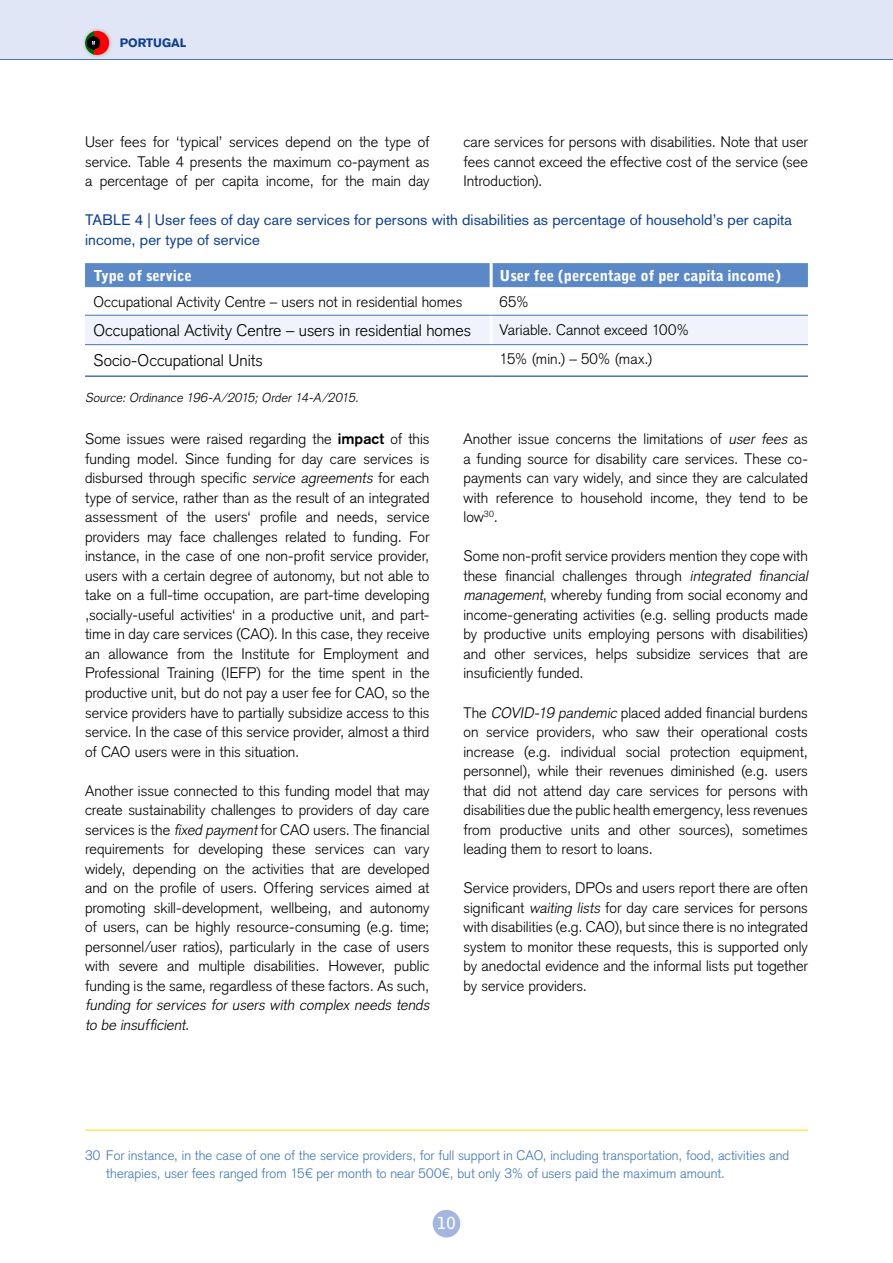
<style>
.page{position:relative;width:893px;height:1263px;background:#fff}
.page>*{position:absolute;margin:0;border:0;box-sizing:border-box;transform-origin:0 0}
.table_text{font:300 16.5px "Basic Commercial LT";color:#000}
.t1{font:700 16.5px "Bell Gothic";color:#fff}
.body_txt{font:300 15px/19.5px "Basic Commercial LT";letter-spacing:.005em;color:#000;text-align:justify}
.t2{font:15px/19.5px "Basic Commercial LT";letter-spacing:.005em;color:#0f4190}
.table_text-2{font:300 15px "Basic Commercial LT";letter-spacing:.005em;color:#000}
.table_title{font:900 15px "Bell Gothic";letter-spacing:-.01em;color:#fff}
.footnotes{font:300 13.5px/17.5px "Basic Commercial LT";letter-spacing:.01em;color:#4277b5}
.Figure_source{font:italic 300 12.75px "Basic Commercial LT";color:#000}
.t3{font:900 12px "Basic Commercial LT Com";color:#0f4190}
.s1{font-weight:700}
.s2{font-style:italic}
</style>
<div class="page">
<div style="left:0;top:0;width:893px;height:60px;background:#e1e6f6"></div>
<div style="left:433px;top:1210px;width:27px;height:27px;background:#a3b6df;border-radius:50%"></div>
<div style="left:81px;top:27px;width:32px;height:32px;background:#000;opacity:.25"></div>
<svg style="left:94px;top:31px;width:15px;height:24px"></svg>
<svg style="left:85px;top:31px;width:9px;height:24px"></svg>
<svg style="left:87px;top:37px;width:13px;height:13px"></svg>
<hr style="left:0;top:59px;width:893px;height:1px;background:#4277b5">
<hr style="left:85px;top:1130px;width:723px;height:1px;background:#ffe000">
<div style="left:85px;top:263px;width:723px;height:24px;background:#5b89c7"></div>
<div style="left:85px;top:316px;width:723px;height:28px;background:#f0f3fb"></div>
<hr style="left:490px;top:263px;width:3px;height:24px;background:#fff">
<hr style="left:490px;top:315px;width:3px;height:29px;background:#fff">
<hr style="left:85px;top:315px;width:406px;height:1px;background:#4277b5">
<hr style="left:491px;top:315px;width:317px;height:1px;background:#4277b5">
<hr style="left:85px;top:344px;width:406px;height:1px;background:#4277b5">
<hr style="left:491px;top:344px;width:317px;height:1px;background:#4277b5">
<hr style="left:85px;top:375px;width:406px;height:2px;background:#4277b5">
<hr style="left:491px;top:375px;width:317px;height:2px;background:#4277b5">
<p class="t3" style="left:120px;top:35px;width:68px">PORTUGAL</p>
<p class="body_txt" style="left:463px;top:132px;width:346px">care services for persons with disabilities. Note that user fees cannot exceed the effective cost of the service (see Introduction).</p>
<p class="t2" style="left:85px;top:210px;width:709px">TABLE 4 | User fees of day care services for persons with disabilities as percentage of household’s per capita income, per type of service</p>
<p class="table_title" style="left:94px;top:267px;width:100px">Type of service</p>
<p class="table_title" style="left:500px;top:267px;width:283px">User fee (percentage of per capita income)</p>
<p class="table_text-2" style="left:94px;top:293px;width:370px">Occupational Activity Centre – users not in residential homes</p>
<p class="table_text-2" style="left:500px;top:293px;width:31px">65%</p>
<p class="table_text" style="left:94px;top:321px;width:379px">Occupational Activity Centre – users in residential homes</p>
<p class="table_text-2" style="left:500px;top:321px;width:191px">Variable. Cannot exceed 100%</p>
<p class="table_text" style="left:94px;top:350px;width:171px">Socio-Occupational Units</p>
<p class="table_text-2" style="left:500px;top:350px;width:154px">15% (min.) – 50% (max.)</p>
<p class="Figure_source" style="left:85px;top:390px;width:278px">Source: Ordinance 196-A/2015; Order 14-A/2015.</p>
<p class="body_txt" style="left:85px;top:430px;width:346px">Some issues were raised regarding the <span class="s1">impact</span> of this funding model. Since funding for day care services is disbursed through specific <span class="s2">service agreements</span> for each type of service, rather than as the result of an integrated assessment of the users‘ profile and needs, service providers may face challenges related to funding. For instance, in the case of one non-profit service provider, users with a certain degree of autonomy, but not able to take on a full-time occupation, are part-time developing ‚socially-useful activities‘ in a productive unit, and part&shy;time in day care services (CAO). In this case, they receive an allowance from the Institute for Employment and Professional Training (IEFP) for the time spent in the productive unit, but do not pay a user fee for CAO, so the service providers have to partially subsidize access to this service. In the case of this service provider, almost a third of CAO users were in this situation.</p>
<p class="body_txt" style="left:85px;top:781px;width:349px;text-align:left">Another issue connected to this funding model that may create sustainability challenges to providers of day care services is the <span class="s2">fixed payment</span>for CAO users. The financial requirements for developing these services can vary widely, depending on the activities that are developed and on the profile of users. Offering services aimed at promoting skill-development, wellbeing, and autonomy of users, can be highly resource-consuming (e.g. time; personnel/user ratios), particularly in the case of users with severe and multiple disabilities. However, public funding is the same, regardless of these factors. As such, <span class="s2">funding for services for users with complex needs tends to be insufficient</span>.</p>
<p class="body_txt" style="left:85px;top:132px;width:346px">User fees for ‘typical’ services depend on the type of service. Table 4 presents the maximum co-payment as a percentage of per capita income, for the main day</p>
<p class="body_txt" style="left:463px;top:430px;width:346px">Another issue concerns the limitations of <span class="s2">user fees</span> as a funding source for disability care services. These co&shy;payments can vary widely, and since they are calculated with reference to household income, they tend to be low<sup>30</sup>.</p>
<p class="body_txt" style="left:463px;top:547px;width:349px;text-align:left">Some non-profit service providers mention they cope with these financial challenges through <span class="s2">integrated financial management</span>, whereby funding from social economy and income-generating activities (e.g. selling products made by productive units employing persons with disabilities) and other services, helps subsidize services that are insuficiently funded.</p>
<p class="body_txt" style="left:463px;top:703px;width:346px">The <span class="s2">COVID-19 pandemic</span> placed added financial burdens on service providers, who saw their operational costs increase (e.g. individual social protection equipment, personnel), while their revenues diminished (e.g. users that did not attend day care services for persons with disabilities due the public health emergency, less revenues from productive units and other sources), sometimes leading them to resort to loans.</p>
<p class="body_txt" style="left:463px;top:878px;width:346px">Service providers, DPOs and users report there are often significant <span class="s2">waiting lists</span> for day care services for persons with disabilities (e.g. CAO), but since there is no integrated system to monitor these requests, this is supported only by anedoctal evidence and the informal lists put together by service providers.</p>
<p class="footnotes" style="left:106px;top:1147px;width:685px;text-indent:-21px">30 For instance, in the case of one of the service providers, for full support in CAO, including transportation, food, activities and therapies, user fees ranged from 15€ per month to near 500€, but only 3% of users paid the maximum amount.</p>
<p class="t1" style="left:437px;top:1213px;width:20px">10</p>
</div>
